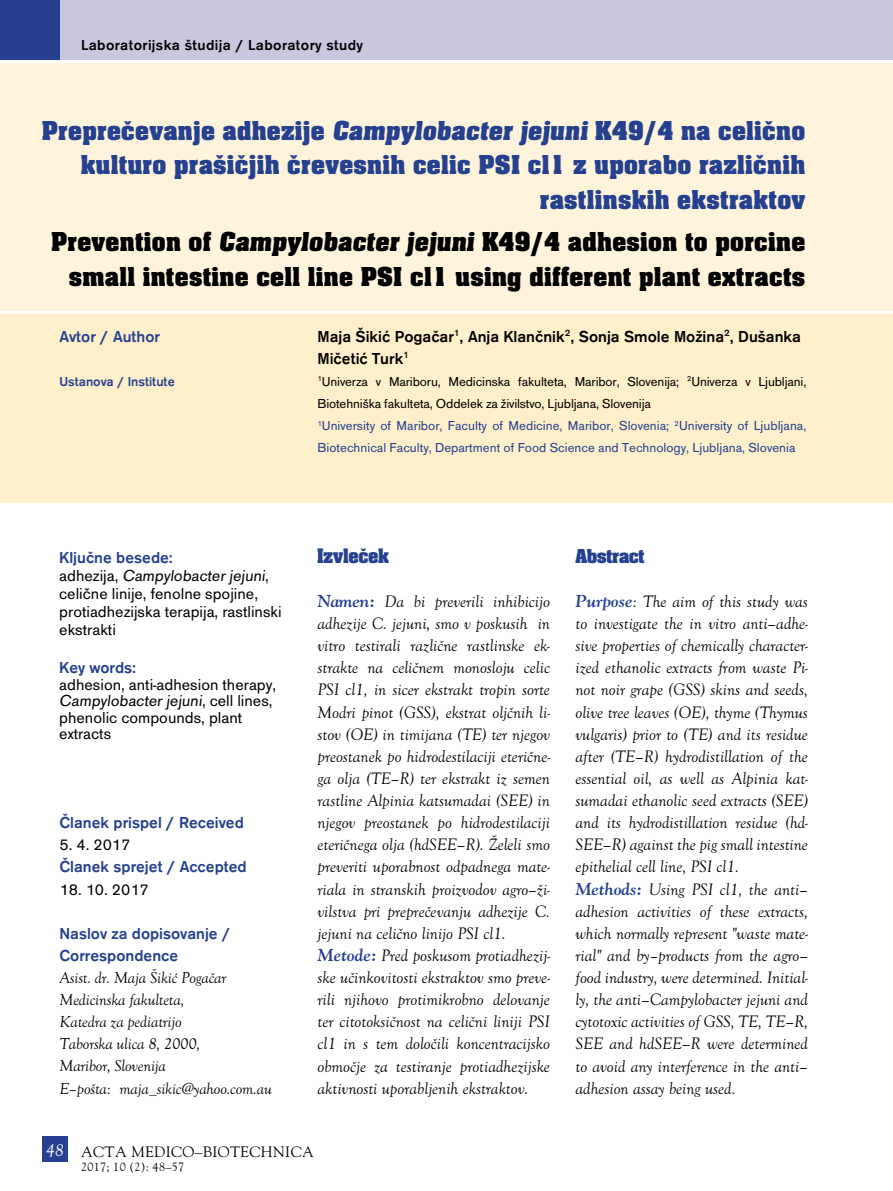
<style>
.page{position:relative;width:893px;height:1191px;background:#fff}
.page>*{position:absolute;margin:0;border:0;box-sizing:border-box;transform-origin:0 0}
.t1{font:700 28.5px/34.2px "Aachen DCE";letter-spacing:.01em;color:#25408f;text-align:right}
.t2{font:700 28.5px/34.2px "Aachen DCE";letter-spacing:.01em;color:#000;text-align:right}
.t3{font:700 21.9px "Aachen PCE";letter-spacing:.01em;color:#25408f;scale:.96 1}
.t4{font:700 21px "Aachen PCE";color:#25408f}
.t5{font:italic 17.25px/22px "Goudy Old Sty TCE";color:#000}
.t6{font:16.5px/18px "Accius TCE";color:#000}
.t7{font:italic 16.5px/22px "Goudy Old Sty TCE";letter-spacing:-.01em;color:#000}
.t8{font:500 16.5px/22px "Accius TCE";color:#25408f}
.t9{font:500 16.5px/22px "Accius TCE";color:#000}
.t10{font:500 15px "Accius TCE";letter-spacing:.025em;color:#000}
.t11{font:15px "MM Goudy";letter-spacing:.025em;color:#000}
.t12{font:13.5px/22px "Accius TCE";color:#25408f}
.t13{font:500 13.5px "Accius TCE";color:#25408f}
.t14{font:12px "MM Goudy";letter-spacing:.025em;color:#000}
.s1{color:#000}
.s2{font-style:normal}
.s3{font-family:"MM Goudy";font-weight:700;color:#25408f}
.s4{font-family:"Goudy Old Sty TCE";font-style:italic;font-size:18px;color:#fff}
</style>
<div class="page">
<div style="left:0;top:64px;width:893px;height:287px;background:#fff4db"></div>
<div style="left:0;top:310px;width:893px;height:193px;background:#fff0cb"></div>
<hr style="left:0;top:311px;width:893px;height:3px;background:#fff">
<div style="left:42px;top:1135px;width:26px;height:26px;background:#25408f"></div>
<div style="left:60px;top:0;width:833px;height:60px;background:#c8c7df"></div>
<div style="left:0;top:0;width:60px;height:60px;background:#25408f"></div>
<p class="t10" style="left:81px;top:36px;width:283px">Laboratorijska študija / Laboratory study</p>
<h1 class="t1" style="left:42px;top:114px;width:765px">Preprečevanje adhezije Campylobacter jejuni K49/4 na celično kulturo prašičjih črevesnih celic PSI cl1 z uporabo različnih rastlinskih ekstraktov</h1>
<h1 class="t2" style="left:51px;top:225px;width:756px">Prevention of Campylobacter jejuni K49/4 adhesion to porcine small intestine cell line PSI cl1 using different plant extracts</h1>
<p class="t8" style="left:60px;top:325px;width:102px">Avtor / Author</p>
<p class="t9" style="left:317px;top:325px;width:485px">Maja Šikić Pogačar<sup>1</sup>, Anja Klančnik<sup>2</sup>, Sonja Smole Možina<sup>2</sup>, Dušanka<br>Mičetić Turk<sup>1</sup></p>
<p class="t13" style="left:60px;top:374px;width:117px">Ustanova / Institute</p>
<p class="t12" style="left:317px;top:370px;width:490px"><sup>1</sup><span class="s1">Univerza v Mariboru, Medicinska fakulteta, Maribor, Slovenija;</span> <sup>2</sup><span class="s1">Univerza v Ljubljani, Biotehniška fakulteta, Oddelek za živilstvo, Ljubljana, Slovenija<br></span><sup>1</sup>University of Maribor, Faculty of Medicine, Maribor, Slovenia; <sup>2</sup>University of Ljubljana, Biotechnical Faculty, Department of Food Science and Technology, Ljubljana, Slovenia</p>
<p class="t8" style="left:59px;top:546px;width:115px">Ključne besede:</p>
<p class="t6" style="left:59px;top:566px;width:224px">adhezija, Campylobacter jejuni, celične linije, fenolne spojine, protiadhezijska terapija, rastlinski ekstrakti</p>
<p class="t8" style="left:59px;top:657px;width:78px">Key words:</p>
<p class="t6" style="left:59px;top:676px;width:218px;line-height:16.5px">adhesion, anti-adhesion therapy,<br>Campylobacter jejuni, cell lines, phenolic compounds, plant extracts</p>
<p class="t8" style="left:60px;top:812px;width:186px">Članek prispel / Received</p>
<p class="t6" style="left:60px;top:836px;width:72px">5. 4. 2017</p>
<p class="t8" style="left:60px;top:856px;width:189px">Članek sprejet / Accepted</p>
<p class="t6" style="left:60px;top:880px;width:91px">18. 10. 2017</p>
<p class="t8" style="left:60px;top:922px;width:172px">Naslov za dopisovanje /<br>Correspondence</p>
<p class="t7" style="left:60px;top:966px;width:214px">Asist. dr. Maja Šikić Pogačar<br>Medicinska fakulteta,<br>Katedra za pediatrijo<br>Taborska ulica 8, 2000,<br>Maribor, Slovenija<br>E<span class="s2">–</span>pošta: maja_sikic@yahoo.com.au</p>
<p class="t3" style="left:317px;top:544px;width:76px">Izvleček</p>
<p class="t5" style="left:317px;top:590px;width:234px"><span class="s3">Namen:</span> Da bi preverili inhibicijo adhezije C. jejuni, smo v poskusih in vitro testirali različne rastlinske ek&shy;strakte na celičnem monosloju celic PSI cl1, in sicer ekstrakt tropin sorte Modri pinot (GSS), ekstrat oljčnih li&shy;stov (OE) in timijana (TE) ter njegov preostanek po hidrodestilaciji eterične&shy;ga olja (TE–R) ter ekstrakt iz semen rastline Alpinia katsumadai (SEE) in njegov preostanek po hidrodestilaciji eteričnega olja (hdSEE–R). Želeli smo preveriti uporabnost odpadnega mate&shy;riala in stranskih proizvodov agro–ži&shy;vilstva pri preprečevanju adhezije C. jejuni na celično linijo PSI cl1.<br><span class="s3">Metode:</span> Pred poskusom protiadhezij&shy;ske učinkovitosti ekstraktov smo preve&shy;rili njihovo protimikrobno delovanje ter citotoksičnost na celični liniji PSI cl1 in s tem določili koncentracijsko območje za testiranje protiadhezijske aktivnosti uporabljenih ekstraktov.</p>
<p class="t11" style="left:46px;top:1142px;width:269px"><span class="s4">48</span> ACTA MEDICO–BIOTECHNICA</p>
<p class="t14" style="left:81px;top:1159px;width:105px">2017; 10 (2): 48–57</p>
<p class="t4" style="left:575px;top:545px;width:70px">Abstract</p>
<p class="t5" style="left:575px;top:590px;width:234px"><span class="s3">Purpose</span>: The aim of this study was to investigate the in vitro anti–adhe&shy;sive properties of chemically character&shy;ized ethanolic extracts from waste Pi&shy;not noir grape (GSS) skins and seeds, olive tree leaves (OE), thyme (Thymus vulgaris) prior to (TE) and its residue after (TE–R) hydrodistillation of the essential oil, as well as Alpinia kat&shy;sumadai ethanolic seed extracts (SEE) and its hydrodistillation residue (hd-SEE–R) against the pig small intestine epithelial cell line, PSI cl1.<br><span class="s3">Methods:</span> Using PSI cl1, the anti– adhesion activities of these extracts, which normally represent "waste mate&shy;rial" and by<span class="s2">–</span>products from the agro– food industry, were determined. Initial&shy;ly, the anti–Campylobacter jejuni and cytotoxic activities of GSS, TE, TE–R, SEE and hdSEE–R were determined to avoid any interference in the anti– adhesion assay being used.</p>
</div>
